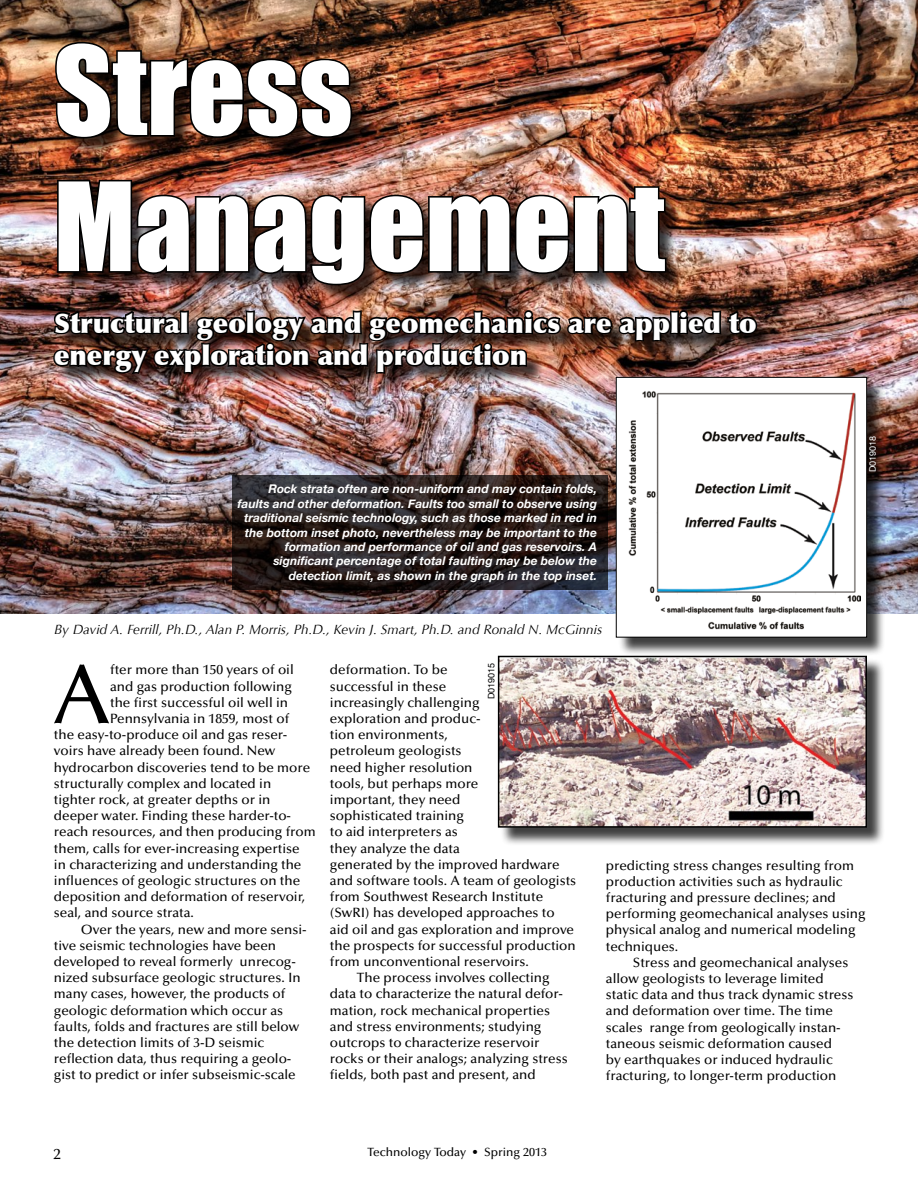
<style>
.page{position:relative;width:918px;height:1188px;background:#fff}
.page>*{position:absolute;margin:0;border:0;box-sizing:border-box;transform-origin:0 0}
.t1{font:113.4px/136.1px "Impact";color:#fff}
.t2{font:500 84.3px "Optima LT Std";color:#000}
.t3{font:900 27px/32.4px "Optima";color:#fff}
.t4{font:500 15px "Optima LT Std";color:#000}
.t5{font:500 13.5px/16.2px "Optima LT Std";color:#000}
.t6{font:italic 13.5px "Optima";color:#000}
.t7{font:italic 700 12px/14.4px "Helvetica Neue";color:#fff;text-align:right}
.t8{font:500 12px "Optima LT Std";color:#000}
.t9{font:9px "Helvetica Neue";color:#000}
.t10{font:9px "Helvetica Neue";color:#fff}
</style>
<div class="page">
<img style="left:0;top:0;width:918px;height:613px">
<svg style="left:232px;top:475px;width:376px;height:114px;background:#261d1d"></svg>
<div style="left:56px;top:313px;width:719px;height:79px;background:#000;opacity:.75"></div>
<img style="left:51px;top:308px;width:708px;height:68px">
<div style="left:500px;top:658px;width:386px;height:188px;background:#000;opacity:.75"></div>
<img style="left:501px;top:659px;width:363px;height:166px">
<div style="left:498px;top:656px;width:369px;height:172px;border:2px solid #000"></div>
<div style="left:618px;top:379px;width:267px;height:277px;background:#000;opacity:.75"></div>
<div style="left:616px;top:377px;width:251px;height:260px;background:#fff"></div>
<img style="left:628px;top:391px;width:233px;height:239px">
<div style="left:616px;top:377px;width:251px;height:261px;border:1px solid #000"></div>
<div style="left:57px;top:45px;width:628px;height:259px;background:#000;opacity:.75"></div>
<img style="left:53px;top:40px;width:301px;height:100px">
<img style="left:56px;top:163px;width:612px;height:124px">
<h1 class="t1" style="left:54px;top:22px;width:612px">Stress<br>Management</h1>
<h3 class="t3" style="left:54px;top:307px;width:704px">Structural geology and geomechanics are applied to energy exploration and production</h3>
<p class="t7" style="left:237px;top:482px;width:361px">Rock strata often are non-uniform and may contain folds, faults and other deformation. Faults too small to observe using traditional seismic technology, such as those marked in red in the bottom inset photo, nevertheless may be important to the formation and performance of oil and gas reservoirs. A significant percentage of total faulting may be below the detection limit, as shown in the graph in the top inset.</p>
<p class="t10" style="left:867px;top:472px;width:38px;rotate:-90deg">D019018</p>
<p class="t6" style="left:54px;top:621px;width:550px">By David A. Ferrill, Ph.D., Alan P. Morris, Ph.D., Kevin J. Smart, Ph.D. and Ronald N. McGinnis</p>
<h2 class="t2" style="left:54px;top:647px;width:58px">A</h2>
<p class="t5" style="left:110px;top:662px;width:185px">fter more than 150 years of oil</p>
<p class="t9" style="left:486px;top:699px;width:38px;rotate:-90deg">D019015</p>
<p class="t5" style="left:330px;top:662px;width:119px">deformation. To be</p>
<p class="t5" style="left:330px;top:678px;width:118px">successful in these</p>
<p class="t5" style="left:330px;top:694px;width:151px">increasingly challenging</p>
<p class="t5" style="left:330px;top:711px;width:152px">exploration and produc-</p>
<p class="t5" style="left:330px;top:727px;width:119px">tion environments,</p>
<p class="t5" style="left:330px;top:743px;width:133px">petroleum geologists</p>
<p class="t5" style="left:330px;top:759px;width:144px">need higher resolution</p>
<p class="t5" style="left:330px;top:775px;width:150px">tools, but perhaps more</p>
<p class="t5" style="left:330px;top:792px;width:132px">important, they need</p>
<p class="t5" style="left:330px;top:808px;width:135px">sophisticated training</p>
<p class="t5" style="left:330px;top:824px;width:129px">to aid interpreters as</p>
<p class="t5" style="left:330px;top:840px;width:131px">they analyze the data</p>
<p class="t5" style="left:330px;top:856px;width:231px">generated by the improved hardware</p>
<p class="t5" style="left:330px;top:873px;width:248px">and software tools. A team of geologists</p>
<p class="t5" style="left:330px;top:889px;width:215px">from Southwest Research Institute</p>
<p class="t5" style="left:330px;top:905px;width:226px">(SwRI) has developed approaches to</p>
<p class="t5" style="left:330px;top:921px;width:246px">aid oil and gas exploration and improve</p>
<p class="t5" style="left:330px;top:937px;width:247px">the prospects for successful production</p>
<p class="t5" style="left:330px;top:954px;width:200px">from unconventional reservoirs.</p>
<p class="t5" style="left:357px;top:970px;width:194px">The process involves collecting</p>
<p class="t5" style="left:330px;top:986px;width:234px">data to characterize the natural defor-</p>
<p class="t5" style="left:330px;top:1002px;width:222px">mation, rock mechanical properties</p>
<p class="t5" style="left:330px;top:1018px;width:213px">and stress environments; studying</p>
<p class="t5" style="left:330px;top:1035px;width:211px">outcrops to characterize reservoir</p>
<p class="t5" style="left:330px;top:1051px;width:239px">rocks or their analogs; analyzing stress</p>
<p class="t5" style="left:330px;top:1067px;width:207px">fields, both past and present, and</p>
<p class="t5" style="left:110px;top:678px;width:183px">and gas production following</p>
<p class="t5" style="left:110px;top:695px;width:179px">the first successful oil well in</p>
<p class="t5" style="left:110px;top:711px;width:181px">Pennsylvania in 1859, most of</p>
<p class="t5" style="left:54px;top:727px;width:235px">the easy-to-produce oil and gas reser-</p>
<p class="t5" style="left:54px;top:743px;width:223px">voirs have already been found. New</p>
<p class="t5" style="left:54px;top:759px;width:258px">hydrocarbon discoveries tend to be more</p>
<p class="t5" style="left:54px;top:776px;width:219px">structurally complex and located in</p>
<p class="t5" style="left:54px;top:792px;width:218px">tighter rock, at greater depths or in</p>
<p class="t5" style="left:54px;top:808px;width:239px">deeper water. Finding these harder-to-</p>
<p class="t5" style="left:54px;top:824px;width:263px">reach resources, and then producing from</p>
<p class="t5" style="left:54px;top:840px;width:247px">them, calls for ever-increasing expertise</p>
<p class="t5" style="left:54px;top:857px;width:249px">in characterizing and understanding the</p>
<p class="t5" style="left:54px;top:873px;width:248px">influences of geologic structures on the</p>
<p class="t5" style="left:54px;top:889px;width:253px">deposition and deformation of reservoir,</p>
<p class="t5" style="left:54px;top:905px;width:141px">seal, and source strata.</p>
<p class="t5" style="left:81px;top:921px;width:227px">Over the years, new and more sensi-</p>
<p class="t5" style="left:54px;top:938px;width:224px">tive seismic technologies have been</p>
<p class="t5" style="left:54px;top:954px;width:243px">developed to reveal formerly unrecog-</p>
<p class="t5" style="left:54px;top:970px;width:248px">nized subsurface geologic structures. In</p>
<p class="t5" style="left:54px;top:986px;width:233px">many cases, however, the products of</p>
<p class="t5" style="left:54px;top:1002px;width:231px">geologic deformation which occur as</p>
<p class="t5" style="left:54px;top:1019px;width:247px">faults, folds and fractures are still below</p>
<p class="t5" style="left:54px;top:1035px;width:212px">the detection limits of 3-D seismic</p>
<p class="t5" style="left:54px;top:1051px;width:239px">reflection data, thus requiring a geolo-</p>
<p class="t5" style="left:54px;top:1067px;width:243px">gist to predict or infer subseismic-scale</p>
<p class="t5" style="left:606px;top:857px;width:261px">predicting stress changes resulting from production activities such as hydraulic fracturing and pressure declines; and performing geomechanical analyses using physical analog and numerical modeling techniques.</p>
<p class="t5" style="left:606px;top:954px;width:249px;text-indent:27px">Stress and geomechanical analyses allow geologists to leverage limited static data and thus track dynamic stress and deformation over time. The time scales range from geologically instan&shy;taneous seismic deformation caused<br>by earthquakes or induced hydraulic fracturing, to longer-term production</p>
<p class="t4" style="left:53px;top:1145px;width:9px">2</p>
<p class="t8" style="left:367px;top:1146px;width:181px">Technology Today • Spring 2013</p>
</div>
